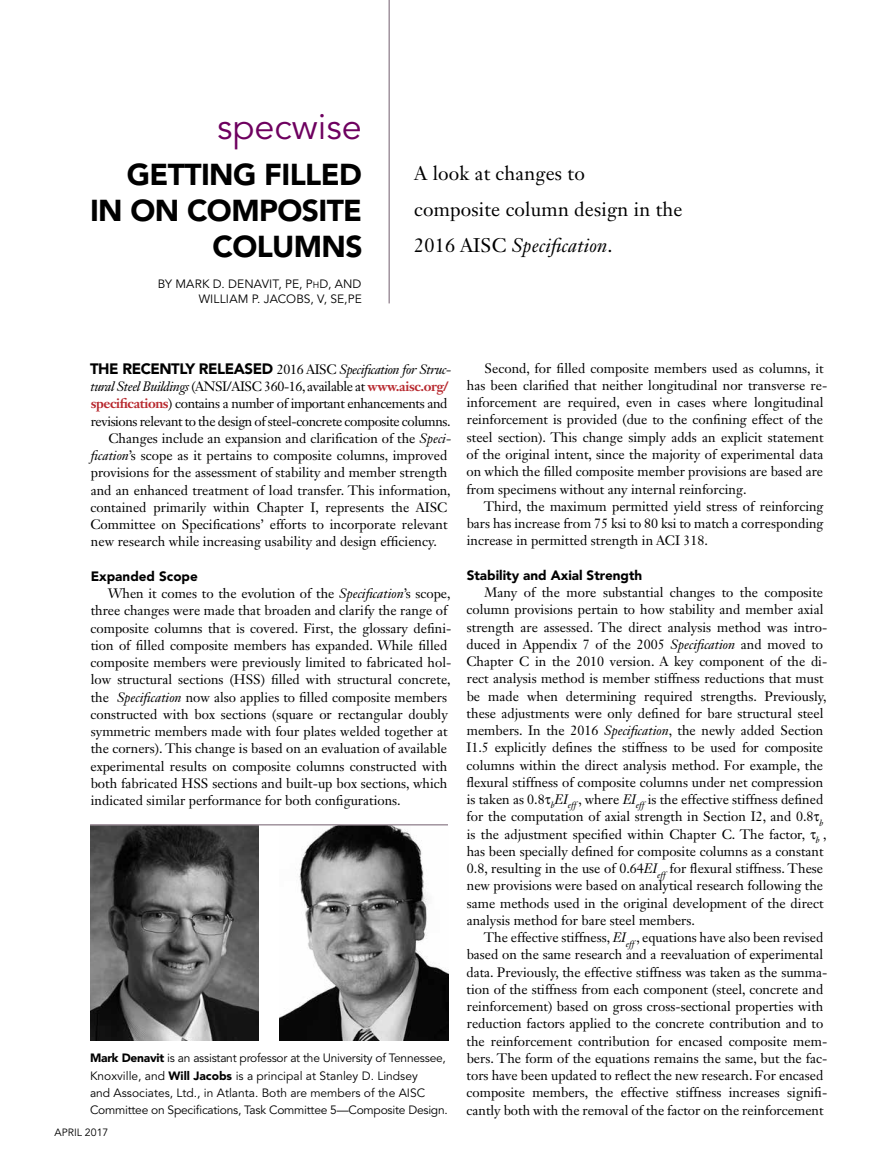
<style>
.page{position:relative;width:878px;height:1175px;background:#fff}
.page>*{position:absolute;margin:0;border:0;box-sizing:border-box;transform-origin:0 0}
.t1{font:36px "Avenir LT Std";color:#6e005f}
.t2{font:900 30px/36px "Avenir LT Std";letter-spacing:-.02em;color:#000;text-align:right}
.t3{font:19.5px/36px "Janson Text LT Std";letter-spacing:.01em;color:#000}
.t4{font:13.5px/17.2px "Janson Text LT Std";color:#000}
.t5{font:13.5px "Janson Text LT Std";letter-spacing:-.03em;color:#000}
.t6{font:italic 13.5px "Janson Text LT Std";letter-spacing:-.03em;color:#000}
.t7{font:900 13.5px "Avenir LT Std";color:#000}
.t8{font:12px/17.2px "Avenir LT Std";letter-spacing:-.02em;color:#000}
.t9{font:12px/15px "Avenir LT Std";color:#000;text-align:right}
.t10{font:10.5px "Avenir LT Std";color:#000}
.s1{font-size:9px}
.s2{font-style:italic}
.s3{font-family:"Avenir LT Std";font-weight:900;font-style:normal;font-size:15px}
.s4{font-style:normal}
.s5{font-weight:700;color:#b8292f}
.s6{font-weight:900}
</style>
<div class="page">
<hr style="left:388px;top:0;width:2px;height:303px;background:#a1949e">
<img style="left:90px;top:825px;width:168px;height:215px">
<img style="left:280px;top:825px;width:168px;height:215px">
<hr style="left:90px;top:824px;width:358px;height:1px;background:#a1949e">
<h1 class="t1" style="left:217px;top:106px;width:146px">specwise</h1>
<h2 class="t2" style="left:90px;top:156px;width:274px">GETTING FILLED<br>IN ON COMPOSITE<br>COLUMNS</h2>
<p class="t9" style="left:158px;top:277px;width:206px">BY MARK D. DENAVIT, PE, P<span class="s1">h</span>D, AND<br>WILLIAM P. JACOBS, V, SE,PE</p>
<h3 class="t3" style="left:414px;top:155px;width:270px">A look at changes to<br>composite column design in the<br>2016 AISC <span class="s2">Specification</span>.</h3>
<p class="t6" style="left:90px;top:361px;width:363px"><span class="s3">THE RECENTLY RELEASED</span> <span class="s4">2016 AISC</span> Specification for Struc-</p>
<p class="t5" style="left:90px;top:378px;width:359px"><span class="s2">tural Steel Buildings</span> (ANSI/AISC 360-16, available at <span class="s5">www.aisc.org/</span></p>
<p class="t5" style="left:91px;top:395px;width:358px"><span class="s5">specifications</span>) contains a number of important enhancements and</p>
<p class="t5" style="left:91px;top:412px;width:361px">revisions relevant to the design of steel-concrete composite columns.</p>
<p class="t4" style="left:108px;top:429px;width:344px">Changes include an expansion and clarification of the <span class="s2">Speci-</span></p>
<p class="t4" style="left:91px;top:446px;width:358px"><span class="s2">fication</span>’s scope as it pertains to composite columns, improved</p>
<p class="t4" style="left:91px;top:464px;width:358px">provisions for the assessment of stability and member strength</p>
<p class="t4" style="left:91px;top:481px;width:361px">and an enhanced treatment of load transfer. This information,</p>
<p class="t4" style="left:90px;top:498px;width:358px">contained primarily within Chapter I, represents the AISC</p>
<p class="t4" style="left:90px;top:515px;width:359px">Committee on Specifications’ efforts to incorporate relevant</p>
<p class="t4" style="left:91px;top:533px;width:347px">new research while increasing usability and design efficiency.</p>
<p class="t7" style="left:91px;top:568px;width:109px">Expanded Scope</p>
<p class="t4" style="left:90px;top:584px;width:362px;text-indent:17px">When it comes to the evolution of the <span class="s2">Specification</span>’s scope, three changes were made that broaden and clarify the range of composite columns that is covered. First, the glossary defini&shy;tion of filled composite members has expanded. While filled composite members were previously limited to fabricated hol&shy;low structural sections (HSS) filled with structural concrete, the <span class="s2">Specification</span> now also applies to filled composite members constructed with box sections (square or rectangular doubly symmetric members made with four plates welded together at the corners). This change is based on an evaluation of available experimental results on composite columns constructed with both fabricated HSS sections and built-up box sections, which indicated similar performance for both configurations.</p>
<p class="t8" style="left:90px;top:1050px;width:359px"><span class="s6">Mark Denavit</span> is an assistant professor at the University of Tennessee, Knoxville, and <span class="s6">Will Jacobs</span> is a principal at Stanley D. Lindsey<br>and Associates, Ltd., in Atlanta. Both are members of the AISC Committee on Specifications, Task Committee 5—Composite Design.</p>
<p class="t10" style="left:55px;top:1126px;width:55px">APRIL 2017</p>
<p class="t4" style="left:466px;top:359px;width:362px;text-indent:18px">Second, for filled composite members used as columns, it has been clarified that neither longitudinal nor transverse re&shy;inforcement are required, even in cases where longitudinal reinforcement is provided (due to the confining effect of the steel section). This change simply adds an explicit statement of the original intent, since the majority of experimental data on which the filled composite member provisions are based are from specimens without any internal reinforcing.</p>
<p class="t4" style="left:466px;top:497px;width:358px;text-align:justify;text-indent:17px">Third, the maximum permitted yield stress of reinforcing bars has increase from 75 ksi to 80 ksi to match a corresponding increase in permitted strength in ACI 318.</p>
<p class="t7" style="left:466px;top:567px;width:177px">Stability and Axial Strength</p>
<p class="t4" style="left:466px;top:583px;width:362px;text-indent:18px">Many of the more substantial changes to the composite column provisions pertain to how stability and member axial strength are assessed. The direct analysis method was intro&shy;duced in Appendix 7 of the 2005 <span class="s2">Specification</span> and moved to Chapter C in the 2010 version. A key component of the di&shy;rect analysis method is member stiffness reductions that must be made when determining required strengths. Previously, these adjustments were only defined for bare structural steel members. In the 2016 <span class="s2">Specification</span>, the newly added Section I1.5 explicitly defines the stiffness to be used for composite columns within the direct analysis method. For example, the flexural stiffness of composite columns under net compression is taken as 0.8 <sub>b</sub><span class="s2">EI</span><sub>eff</sub> , where <span class="s2">EI</span><sub>eff</sub> is the effective stiffness defined for the computation of axial strength in Section I2, and 0.8 <sub>b </sub>is the adjustment specified within Chapter C. The factor, <sub>b</sub> , has been specially defined for composite columns as a constant 0.8, resulting in the use of 0.64<span class="s2">EI</span><sub>eff</sub> for flexural stiffness. These new provisions were based on analytical research following the same methods used in the original development of the direct analysis method for bare steel members.</p>
<p class="t4" style="left:466px;top:928px;width:362px;text-indent:17px">The effective stiffness, <span class="s2">EI</span><sub>eff</sub> , equations have also been revised based on the same research and a reevaluation of experimental data. Previously, the effective stiffness was taken as the summa&shy;tion of the stiffness from each component (steel, concrete and reinforcement) based on gross cross-sectional properties with reduction factors applied to the concrete contribution and to the reinforcement contribution for encased composite mem&shy;bers. The form of the equations remains the same, but the fac&shy;tors have been updated to reflect the new research. For encased composite members, the effective stiffness increases signifi&shy;cantly both with the removal of the factor on the reinforcement</p>
</div>
